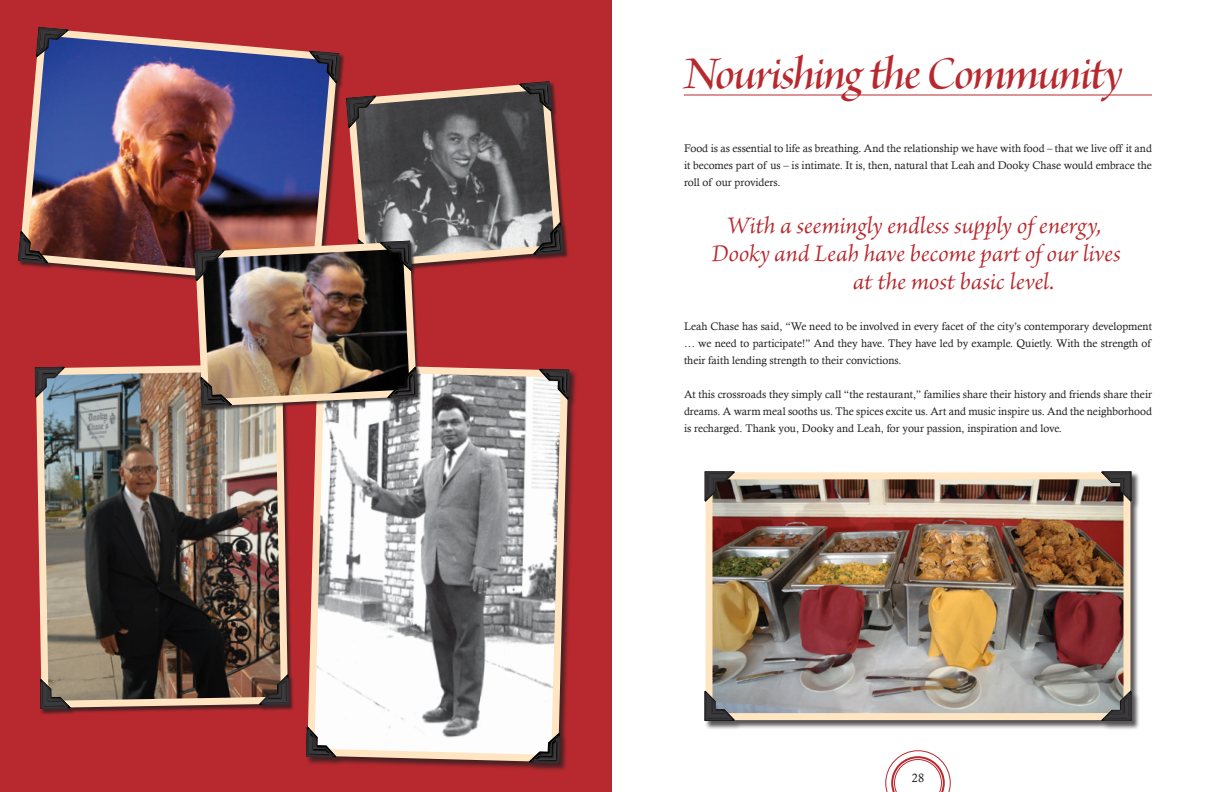
<style>
.page{position:relative;width:1224px;height:792px;background:#fff}
.page>*{position:absolute;margin:0;border:0;box-sizing:border-box;transform-origin:0 0}
.t1{font:50px "Brioso Pro Semibold It Disp";letter-spacing:-.035em;color:#b8292f}
.t2{font:italic 25px "Brioso Pro";color:#b8292f}
.t3{font:12px "Calisto";color:#231f20}
.t4{font:11px/17px "Calisto";color:#231f20;text-align:justify}
</style>
<div class="page">
<div style="left:0;top:0;width:612px;height:792px;background:#b8292f"></div>
<img style="left:19px;top:30px;width:293px;height:250px">
<svg style="left:36px;top:27px;width:33px;height:30px"></svg>
<svg style="left:18px;top:231px;width:30px;height:32px"></svg>
<img style="left:34px;top:365px;width:258px;height:347px">
<svg style="left:35px;top:367px;width:30px;height:31px"></svg>
<svg style="left:259px;top:674px;width:30px;height:31px"></svg>
<svg style="left:40px;top:679px;width:31px;height:30px"></svg>
<div style="left:306px;top:363px;width:272px;height:409px;background:#231f20;opacity:.75"></div>
<svg style="left:306px;top:363px;width:266px;height:403px;background:#bfb6b5"></svg>
<svg style="left:529px;top:733px;width:31px;height:30px"></svg>
<svg style="left:306px;top:726px;width:30px;height:31px"></svg>
<svg style="left:191px;top:238px;width:230px;height:172px"></svg>
<img style="left:195px;top:51px;width:374px;height:356px">
<hr style="left:684px;top:94px;width:468px;height:1px;background:#b8292f">
<svg style="left:885px;top:750px;width:66px;height:42px"></svg>
<div style="left:705px;top:472px;width:435px;height:258px;background:#231f20;opacity:.75"></div>
<img style="left:714px;top:480px;width:408px;height:232px">
<div style="left:706px;top:472px;width:424px;height:248px;border:7px solid #ffe5c2"></div>
<svg style="left:705px;top:471px;width:30px;height:31px"></svg>
<svg style="left:1101px;top:471px;width:30px;height:31px"></svg>
<svg style="left:1101px;top:691px;width:30px;height:30px"></svg>
<svg style="left:705px;top:691px;width:30px;height:30px"></svg>
<h1 class="t1" style="left:684px;top:41px;width:441px">Nourishing the Community</h1>
<p class="t4" style="left:684px;top:139px;width:470px">Food is as essential to life as breathing. And the relationship we have with food – that we live off it and it becomes part of us – is intimate. It is, then, natural that Leah and Dooky Chase would embrace the roll of our providers.</p>
<h2 class="t2" style="left:727px;top:210px;width:376px">With a seemingly endless supply of energy,</h2>
<h2 class="t2" style="left:712px;top:238px;width:410px">Dooky and Leah have become part of our lives</h2>
<h2 class="t2" style="left:853px;top:266px;width:203px">at the most basic level.</h2>
<p class="t4" style="left:684px;top:317px;width:470px">Leah Chase has said, “We need to be involved in every facet of the city’s contemporary development … we need to participate!” And they have. They have led by example. Quietly. With the strength of their faith lending strength to their convictions.</p>
<p class="t4" style="left:684px;top:385px;width:470px">At this crossroads they simply call “the restaurant,” families share their history and friends share their dreams. A warm meal sooths us. The spices excite us. Art and music inspire us. And the neighborhood is recharged. Thank you, Dooky and Leah, for your passion, inspiration and love.</p>
<p class="t3" style="left:912px;top:771px;width:14px">28</p>
</div>
